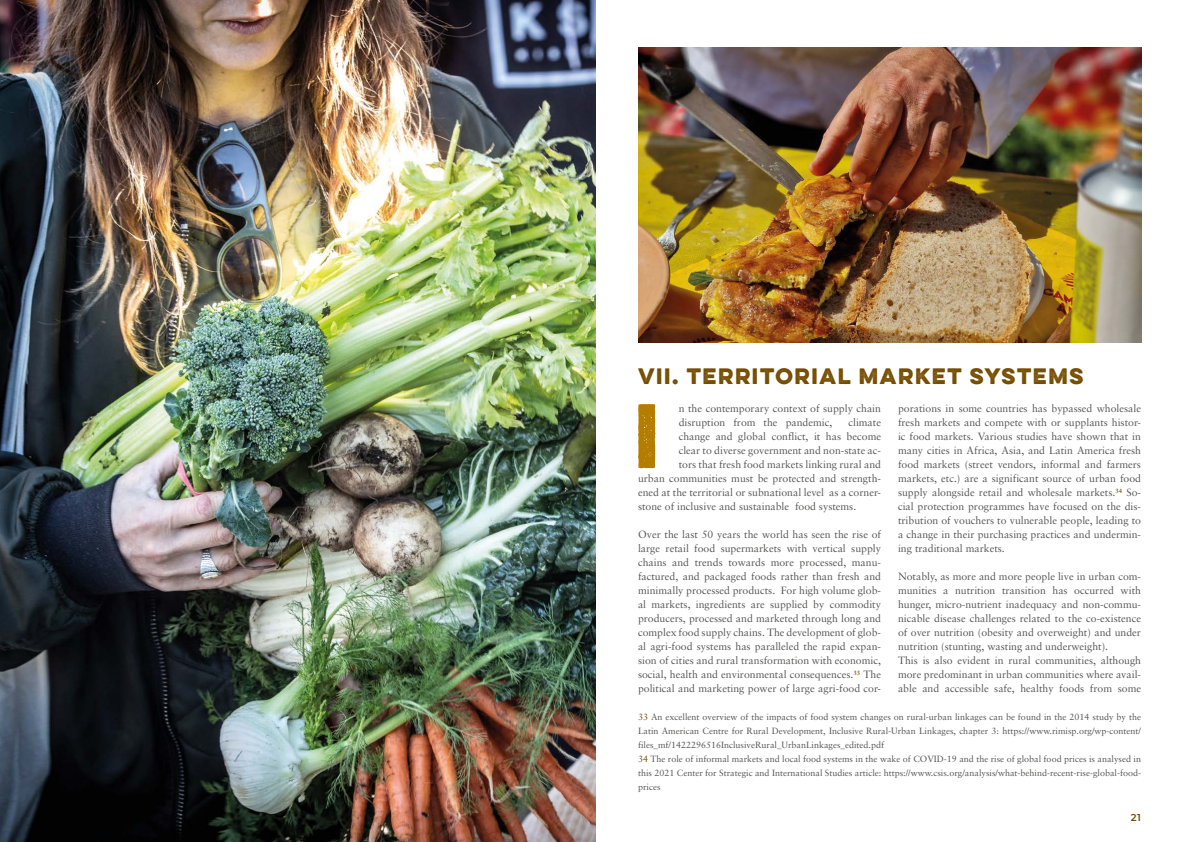
<style>
.page{position:relative;width:1191px;height:842px;background:#fff}
.page>*{position:absolute;margin:0;border:0;box-sizing:border-box;transform-origin:0 0}
.t1{font:700 81.9px "Lulo One";color:#b57d00}
.t2{font:700 20px "Lulo One";letter-spacing:-.15em;color:#754d00}
.t3{font:10.5px/14px "Sabon";color:#575756}
.t4{font:600 10px "Montserrat";color:#754d00}
.t5{font:9px/14px "Sabon";color:#575756}
.s1{color:#754d00}
</style>
<div class="page">
<img style="left:0;top:0;width:595px;height:842px">
<img style="left:638px;top:48px;width:503px;height:294px">
<h2 class="t2" style="left:638px;top:361px;width:451px">VII. TERRITORIAL MARKET SYSTEMS</h2>
<h1 class="t1" style="left:633px;top:372px;width:47px">I</h1>
<p class="t3" style="left:678px;top:401px;width:204px">n the contemporary context of supply chain disruption from the pandemic,</p>
<p class="t3" style="left:848px;top:415px;width:34px">climate</p>
<p class="t3" style="left:678px;top:429px;width:204px">change and global conflict, it has become</p>
<p class="t3" style="left:678px;top:443px;width:204px">clear to diverse government and non-state ac-</p>
<p class="t3" style="left:678px;top:457px;width:204px">tors that fresh food markets linking rural and</p>
<p class="t3" style="left:638px;top:471px;width:244px">urban communities must be protected and strength-</p>
<p class="t3" style="left:638px;top:485px;width:244px">ened at the territorial or subnational level as a corner-</p>
<p class="t3" style="left:638px;top:499px;width:220px">stone of inclusive and sustainable food systems.</p>
<p class="t3" style="left:638px;top:527px;width:244px;text-align:justify">Over the last 50 years the world has seen the rise of large retail food supermarkets with vertical supply chains and trends towards more processed, manu&shy;factured, and packaged foods rather than fresh and minimally processed products. For high volume glob&shy;al markets, ingredients are supplied by commodity producers, processed and marketed through long and complex food supply chains. The development of glob&shy;al agri-food systems has paralleled the rapid expan&shy;sion of cities and rural transformation with economic, social, health and environmental consequences.<sup>33</sup> The political and marketing power of large agri-food cor-</p>
<p class="t3" style="left:898px;top:401px;width:244px;text-align:justify">porations in some countries has bypassed wholesale fresh markets and compete with or supplants histor&shy;ic food markets. Various studies have shown that in many cities in Africa, Asia, and Latin America fresh food markets (street vendors, informal and farmers markets, etc.) are a significant source of urban food supply alongside retail and wholesale markets.<sup>34</sup> So&shy;cial protection programmes have focused on the dis&shy;tribution of vouchers to vulnerable people, leading to a change in their purchasing practices and undermin&shy;ing traditional markets.</p>
<p class="t3" style="left:898px;top:569px;width:244px">Notably, as more and more people live in urban com&shy;munities a nutrition transition has occurred with hunger, micro-nutrient inadequacy and non-commu&shy;nicable disease challenges related to the co-existence of over nutrition (obesity and overweight) and under nutrition (stunting, wasting and underweight).<br>This is also evident in rural communities, although more predominant in urban communities where avail&shy;able and accessible safe, healthy foods from some</p>
<p class="t5" style="left:638px;top:710px;width:504px"><span class="s1">33</span> An excellent overview of the impacts of food system changes on rural-urban linkages can be found in the 2014 study by the Latin American Centre for Rural Development, Inclusive Rural-Urban Linkages, chapter 3: https://www.rimisp.org/wp-content/ files_mf/1422296516InclusiveRural_UrbanLinkages_edited.pdf<br><span class="s1">34</span> The role of informal markets and local food systems in the wake of COVID-19 and the rise of global food prices is analysed in this 2021 Center for Strategic and International Studies article: https://www.csis.org/analysis/what-behind-recent-rise-global-food&shy;prices</p>
<p class="t4" style="left:1131px;top:810px;width:12px">21</p>
</div>
